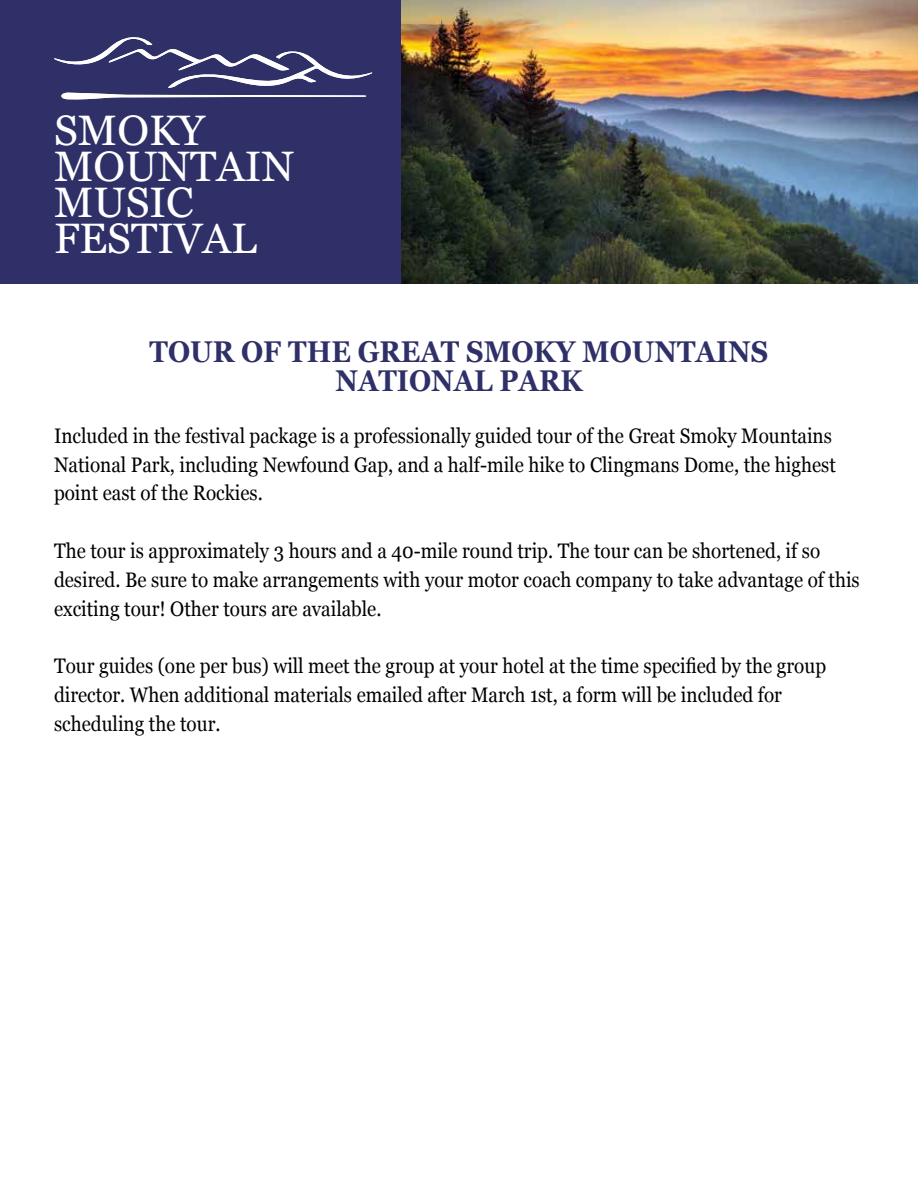
<style>
.page{position:relative;width:918px;height:1188px;background:#fff}
.page>*{position:absolute;margin:0;border:0;box-sizing:border-box;transform-origin:0 0}
.t1{font:42.6px/36px "Georgia";color:#fff}
.t2{font:700 30px/29.4px "Georgia";color:#2f3068;text-align:center;scale:.9 1}
.t3{font:21px/28.8px "Georgia";color:#000;scale:.9 1}
</style>
<div class="page">
<div style="left:0;top:0;width:918px;height:284px;background:#2f3068"></div>
<svg style="left:54px;top:37px;width:318px;height:62px"></svg>
<img style="left:401px;top:0;width:517px;height:284px">
<h1 class="t1" style="left:54px;top:111px;width:242px">SMOKY<br>MOUNTAIN<br>MUSIC<br>FESTIVAL</h1>
<h2 class="t2" style="left:150px;top:335px;width:689px">TOUR OF THE GREAT SMOKY MOUNTAINS<br>NATIONAL PARK</h2>
<p class="t3" style="left:54px;top:420px;width:870px">Included in the festival package is a professionally guided tour of the Great Smoky Mountains<br>National Park, including Newfound Gap, and a half-mile hike to Clingmans Dome, the highest point east of the Rockies.</p>
<p class="t3" style="left:54px;top:535px;width:897px">The tour is approximately 3 hours and a 40-mile round trip. The tour can be shortened, if so desired. Be sure to make arrangements with your motor coach company to take advantage of this exciting tour! Other tours are available.</p>
<p class="t3" style="left:54px;top:651px;width:859px">Tour guides (one per bus) will meet the group at your hotel at the time specified by the group director. When additional materials emailed after March 1st, a form will be included for scheduling the tour.</p>
</div>
